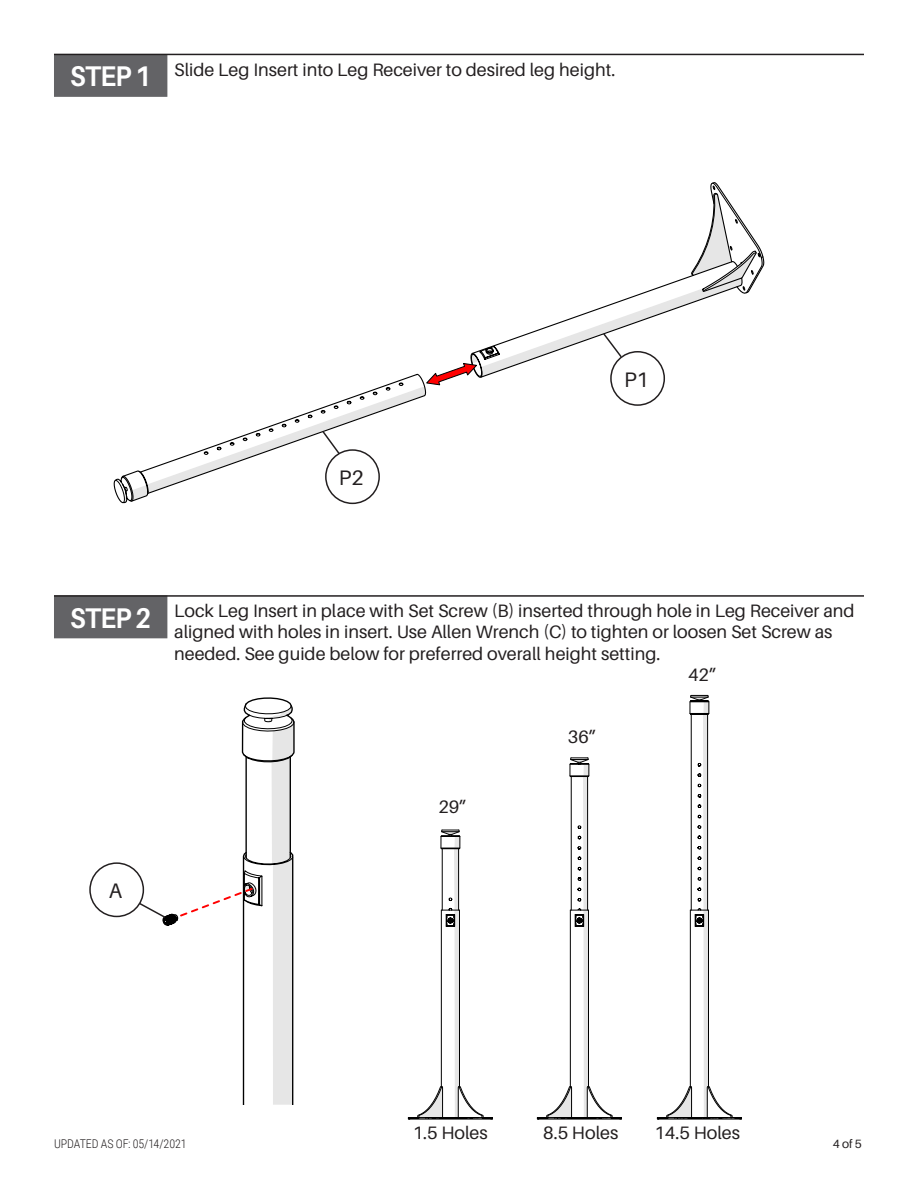
<style>
.page{position:relative;width:918px;height:1188px;background:#fff}
.page>*{position:absolute;margin:0;border:0;box-sizing:border-box;transform-origin:0 0}
.Section_Title_Headin{font:700 28.5px "Aileron";letter-spacing:-.025em;color:#fff;scale:.9 1}
.t1{font:21px "Aileron";color:#231f20}
.t2{font:18px/21.6px "Aileron";color:#231f20}
.Version{font:300 12px "Roboto Condensed";letter-spacing:-.005em;color:#231f20}
.parts_needed_center{font:12px "Aileron";color:#231f20}
</style>
<div class="page">
<svg style="left:271px;top:763px;width:19px;height:88px;background:#e2e2e2"></svg>
<hr style="left:245px;top:757px;width:2px;height:101px;background:#000">
<hr style="left:290px;top:757px;width:1px;height:101px;background:#000">
<svg style="left:241px;top:697px;width:54px;height:66px"></svg>
<div style="left:54px;top:54px;width:113px;height:43px;background:#636366;border:2px solid #636366"></div>
<hr style="left:54px;top:54px;width:810px;height:1px;background:#231f20">
<div style="left:54px;top:596px;width:113px;height:42px;background:#636366"></div>
<hr style="left:54px;top:595px;width:810px;height:2px;background:#231f20">
<div style="left:89px;top:862px;width:55px;height:55px;border:2px solid #231f20;border-radius:50%"></div>
<svg style="left:137px;top:851px;width:157px;height:254px"></svg>
<svg style="left:113px;top:182px;width:652px;height:416px"></svg>
<svg style="left:656px;top:694px;width:86px;height:426px"></svg>
<svg style="left:536px;top:757px;width:86px;height:363px"></svg>
<svg style="left:407px;top:829px;width:86px;height:291px"></svg>
<p class="Section_Title_Headin" style="left:70px;top:61px;width:92px">STEP 1</p>
<p class="t2" style="left:174px;top:59px;width:443px">Slide Leg Insert into Leg Receiver to desired leg height.</p>
<p class="t1" style="left:339px;top:466px;width:26px">P2</p>
<p class="t1" style="left:624px;top:368px;width:26px">P1</p>
<p class="Section_Title_Headin" style="left:70px;top:602px;width:92px">STEP 2</p>
<p class="t2" style="left:174px;top:600px;width:682px">Lock Leg Insert in place with Set Screw (B) inserted through hole in Leg Receiver and aligned with holes in insert. Use Allen Wrench (C) to tighten or loosen Set Screw as needed. See guide below for preferred overall height setting.</p>
<p class="t2" style="left:438px;top:797px;width:30px">29”</p>
<p class="t2" style="left:568px;top:727px;width:30px">36”</p>
<p class="t2" style="left:688px;top:664px;width:30px">42”</p>
<p class="t1" style="left:109px;top:879px;width:15px">A</p>
<p class="t2" style="left:413px;top:1122px;width:77px">1.5 Holes</p>
<p class="t2" style="left:543px;top:1122px;width:77px">8.5 Holes</p>
<p class="t2" style="left:655px;top:1122px;width:87px">14.5 Holes</p>
<p class="Version" style="left:54px;top:1135px;width:134px">UPDATED AS OF: 05/14/2021</p>
<p class="parts_needed_center" style="left:833px;top:1137px;width:31px">4 of 5</p>
</div>
